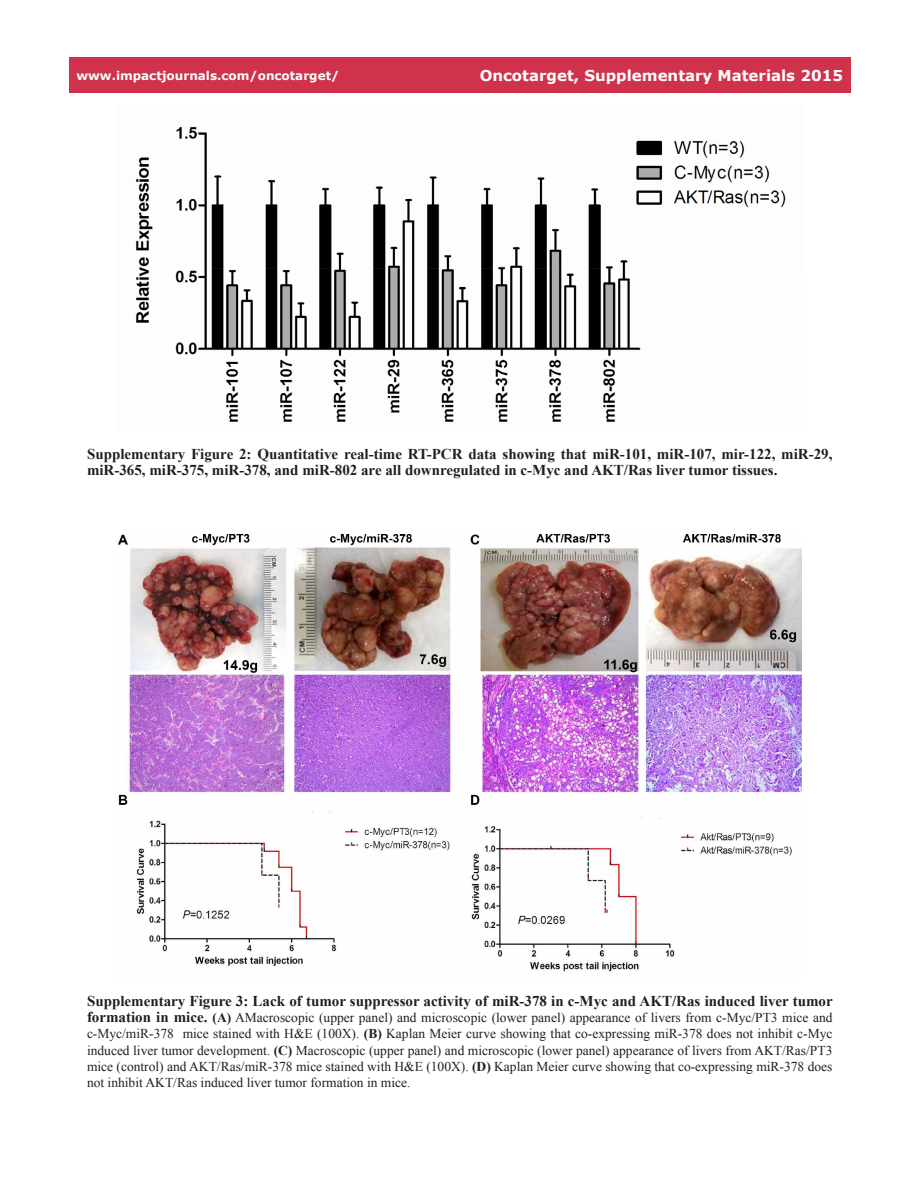
<style>
.page{position:relative;width:918px;height:1188px;background:#fff}
.page>*{position:absolute;margin:0;border:0;box-sizing:border-box;transform-origin:0 0}
.t1{font:700 15px/16.2px "Times New Roman";color:#231f20}
.t2{font:700 15px "Verdana";color:#fff}
.t3{font:13.5px/16.2px "Times New Roman";color:#231f20;text-align:justify}
.t4{font:700 12px "Verdana";color:#fff}
.s1{font-weight:700;font-size:15px}
.s2{font-weight:700}
</style>
<div class="page">
<div style="left:69px;top:57px;width:781px;height:36px;background:#d0324c"></div>
<img style="left:135px;top:126px;width:651px;height:296px">
<img style="left:118px;top:534px;width:684px;height:438px">
<p class="t4" style="left:76px;top:67px;width:264px">www.impactjournals.com/oncotarget/</p>
<p class="t2" style="left:480px;top:66px;width:365px">Oncotarget, Supplementary Materials 2015</p>
<p class="t1" style="left:87px;top:445px;width:747px">Supplementary Figure 2: Quantitative real-time RT-PCR data showing that miR-101, miR-107, mir-122, miR-29, miR-365, miR-375, miR-378, and miR-802 are all downregulated in c-Myc and AKT/Ras liver tumor tissues.</p>
<p class="t1" style="left:87px;top:992px;width:747px">Supplementary Figure 3: Lack of tumor suppressor activity of miR-378 in c-Myc and AKT/Ras induced liver tumor</p>
<p class="t3" style="left:87px;top:1009px;width:747px"><span class="s1">formation in mice.</span> <span class="s2">(A)</span> AMacroscopic (upper panel) and microscopic (lower panel) appearance of livers from c-Myc/PT3 mice and c-Myc/miR-378 mice stained with H&amp;E (100X). <span class="s2">(B)</span> Kaplan Meier curve showing that co-expressing miR-378 does not inhibit c-Myc induced liver tumor development. <span class="s2">(C)</span> Macroscopic (upper panel) and microscopic (lower panel) appearance of livers from AKT/Ras/PT3 mice (control) and AKT/Ras/miR-378 mice stained with H&amp;E (100X). <span class="s2">(D)</span> Kaplan Meier curve showing that co-expressing miR-378 does not inhibit AKT/Ras induced liver tumor formation in mice.</p>
</div>
